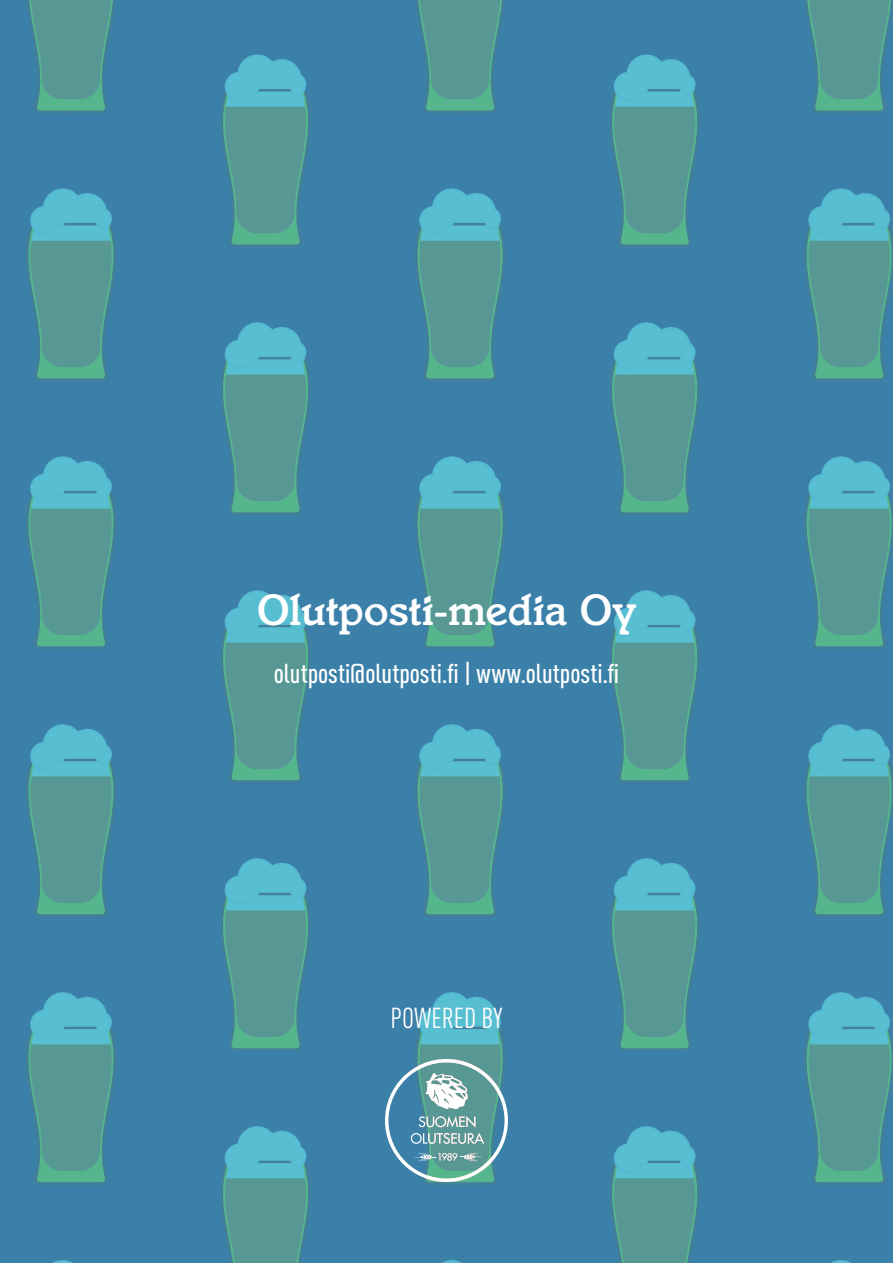
<style>
.page{position:relative;width:893px;height:1263px;background:#3b80a9}
.page>*{position:absolute;margin:0;border:0;box-sizing:border-box;transform-origin:0 0}
.t1{font:500 45px "Italia Std";letter-spacing:-.005em;color:#fff}
.t2{font:28.5px "DIN Cond";color:#fff}
.t3{font:500 27px "DIN Cond";color:#fff}
</style>
<div class="page">
<svg style="left:805px;top:0;width:88px;height:113px"></svg>
<svg style="left:610px;top:54px;width:90px;height:193px"></svg>
<svg style="left:804px;top:188px;width:89px;height:193px"></svg>
<svg style="left:610px;top:322px;width:90px;height:193px"></svg>
<svg style="left:804px;top:456px;width:89px;height:193px"></svg>
<svg style="left:610px;top:590px;width:90px;height:193px"></svg>
<svg style="left:804px;top:724px;width:89px;height:193px"></svg>
<svg style="left:610px;top:858px;width:90px;height:193px"></svg>
<svg style="left:831px;top:1260px;width:20px;height:3px"></svg>
<svg style="left:804px;top:992px;width:89px;height:193px"></svg>
<svg style="left:610px;top:1126px;width:90px;height:137px"></svg>
<svg style="left:416px;top:0;width:89px;height:113px"></svg>
<svg style="left:220px;top:54px;width:91px;height:193px"></svg>
<svg style="left:415px;top:188px;width:90px;height:193px"></svg>
<svg style="left:220px;top:322px;width:91px;height:193px"></svg>
<svg style="left:415px;top:456px;width:90px;height:193px"></svg>
<svg style="left:220px;top:590px;width:91px;height:193px"></svg>
<svg style="left:415px;top:724px;width:90px;height:193px"></svg>
<svg style="left:220px;top:858px;width:91px;height:193px"></svg>
<svg style="left:442px;top:1260px;width:20px;height:3px"></svg>
<svg style="left:385px;top:992px;width:123px;height:193px"></svg>
<svg style="left:220px;top:1126px;width:91px;height:137px"></svg>
<svg style="left:26px;top:0;width:90px;height:113px"></svg>
<svg style="left:26px;top:188px;width:90px;height:193px"></svg>
<svg style="left:26px;top:456px;width:90px;height:193px"></svg>
<svg style="left:26px;top:724px;width:90px;height:193px"></svg>
<svg style="left:53px;top:1260px;width:20px;height:3px"></svg>
<svg style="left:26px;top:992px;width:90px;height:193px"></svg>
<h1 class="t1" style="left:257px;top:583px;width:380px">Olutposti-media Oy</h1>
<p class="t3" style="left:274px;top:657px;width:347px">olutposti@olutposti.fi | www.olutposti.fi</p>
<p class="t2" style="left:390px;top:1001px;width:114px">POWERED BY</p>
</div>
